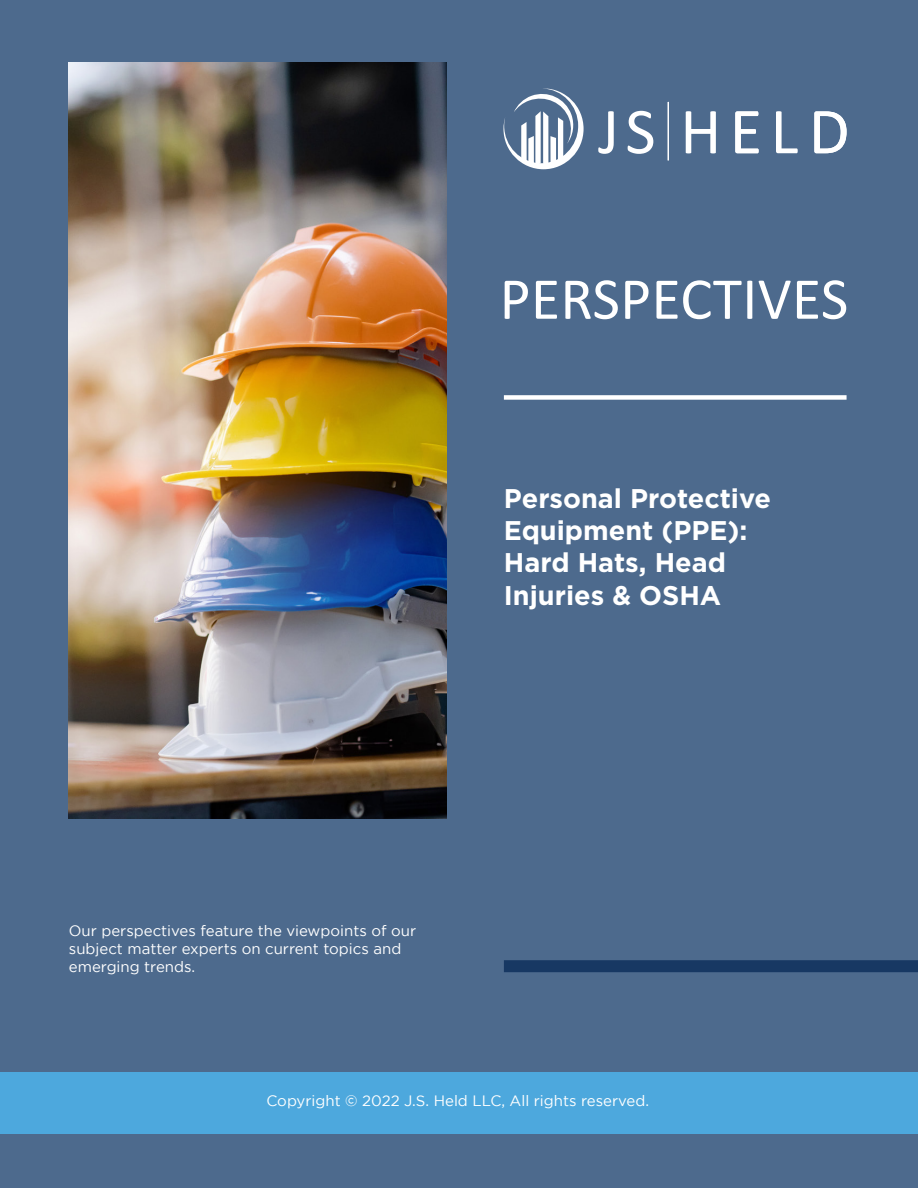
<style>
.page{position:relative;width:918px;height:1188px;background:#4d6a8d}
.page>*{position:absolute;margin:0;border:0;box-sizing:border-box;transform-origin:0 0}
.t1{font:60px "Calibri";letter-spacing:.005em;color:#fff}
.t2{font:700 27px/32.4px "Gotham";color:#fff}
.t3{font:15px/18px "Gotham";color:#fff}
</style>
<div class="page">
<div style="left:0;top:1072px;width:918px;height:62px;background:#4da8dd"></div>
<hr style="left:668px;top:102px;width:1px;height:58px;background:#fff">
<svg style="left:598px;top:111px;width:16px;height:43px"></svg>
<svg style="left:628px;top:111px;width:25px;height:43px"></svg>
<svg style="left:686px;top:111px;width:30px;height:42px"></svg>
<svg style="left:735px;top:111px;width:24px;height:42px"></svg>
<svg style="left:776px;top:111px;width:22px;height:42px"></svg>
<svg style="left:814px;top:111px;width:33px;height:42px"></svg>
<svg style="left:503px;top:88px;width:81px;height:81px"></svg>
<div style="left:504px;top:395px;width:343px;height:5px;background:#fff"></div>
<div style="left:504px;top:960px;width:414px;height:12px;background:#173863"></div>
<img style="left:69px;top:63px;width:377px;height:756px">
<h1 class="t1" style="left:500px;top:262px;width:350px">PERSPECTIVES</h1>
<p class="t2" style="left:504px;top:482px;width:269px">Personal Protective<br>Equipment (PPE):</p>
<p class="t2" style="left:504px;top:546px;width:224px">Hard Hats, Head</p>
<p class="t2" style="left:504px;top:579px;width:219px">Injuries &amp; OSHA</p>
<p class="t3" style="left:69px;top:921px;width:349px">Our perspectives feature the viewpoints of our subject matter experts on current topics and emerging trends.</p>
<p class="t3" style="left:266px;top:1091px;width:384px">Copyright © 2022 J.S. Held LLC, All rights reserved.</p>
</div>
